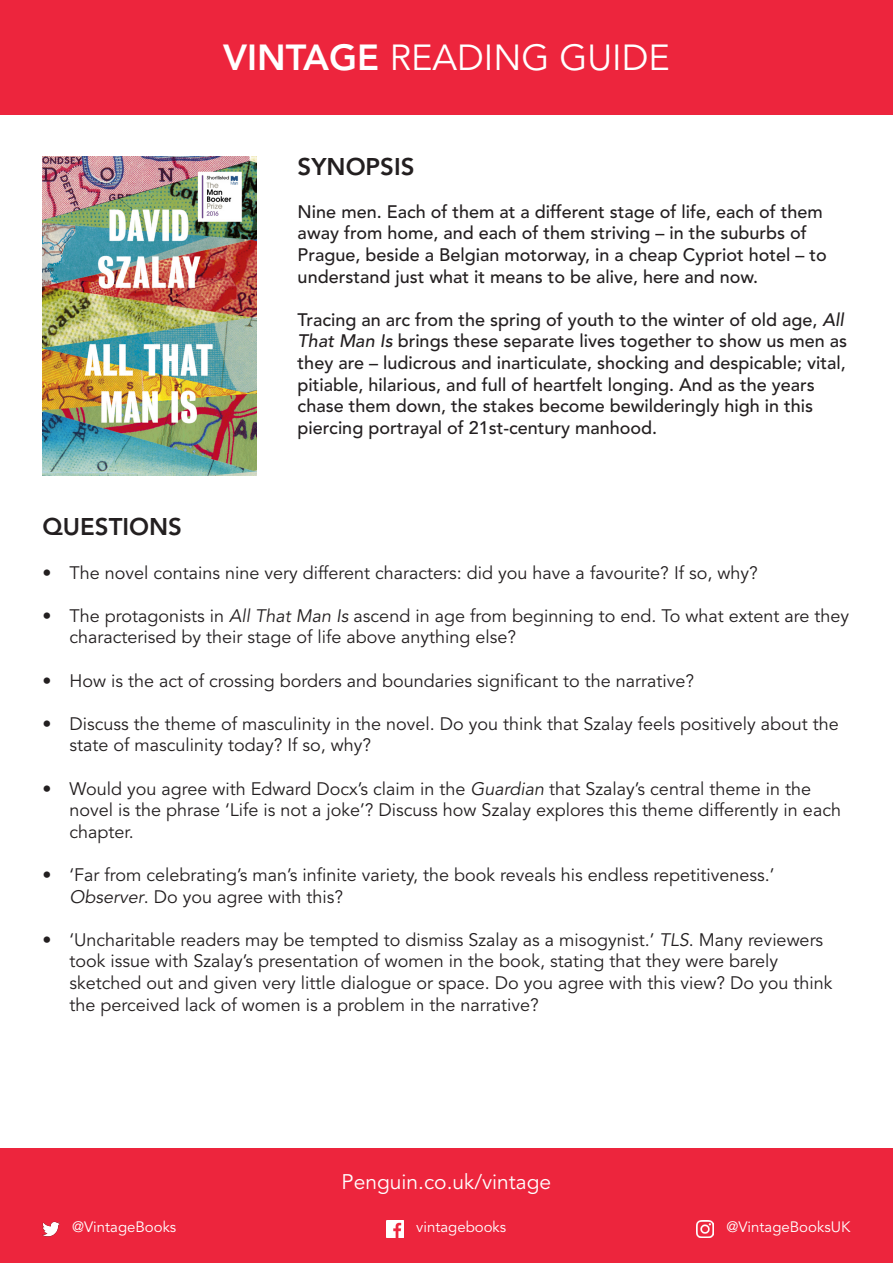
<style>
.page{position:relative;width:893px;height:1263px;background:#fff}
.page>*{position:absolute;margin:0;border:0;box-sizing:border-box;transform-origin:0 0}
.t1{font:36px "Avenir LT";color:#fff}
.t2{font:800 24px "Avenir LT";color:#231f20}
.t3{font:21px "Avenir LT";color:#fff}
.t4{font:18px/21.6px "Avenir LT";color:#231f20}
.t5{font:500 18px/21.6px "Avenir LT";color:#231f20}
.t6{font:15px "Avenir LT";color:#fff}
.s1{font-weight:800}
.s2{font-style:italic}
</style>
<div class="page">
<div style="left:0;top:1148px;width:893px;height:115px;background:#ed253d"></div>
<div style="left:0;top:0;width:893px;height:115px;background:#ed253d"></div>
<img style="left:43px;top:157px;width:213px;height:319px">
<img style="left:43px;top:1221px;width:17px;height:16px">
<img style="left:697px;top:1220px;width:17px;height:17px">
<img style="left:387px;top:1220px;width:17px;height:17px">
<p class="t1" style="left:223px;top:37px;width:448px"><span class="s1">VINTAGE</span> READING GUIDE</p>
<p class="t2" style="left:298px;top:152px;width:118px">SYNOPSIS</p>
<p class="t5" style="left:298px;top:201px;width:531px">Nine men. Each of them at a different stage of life, each of them away from home, and each of them striving – in the suburbs of Prague, beside a Belgian motorway, in a cheap Cypriot hotel – to understand just what it means to be alive, here and now.</p>
<p class="t5" style="left:298px;top:309px;width:551px">Tracing an arc from the spring of youth to the winter of old age, <span class="s2">All That Man Is</span> brings these separate lives together to show us men as they are – ludicrous and inarticulate, shocking and despicable; vital, pitiable, hilarious, and full of heartfelt longing. And as the years chase them down, the stakes become bewilderingly high in this piercing portrayal of 21st-century manhood.</p>
<p class="t2" style="left:43px;top:513px;width:141px">QUESTIONS</p>
<p class="t4" style="left:43px;top:562px;width:717px">• The novel contains nine very different characters: did you have a favourite? If so, why?</p>
<p class="t4" style="left:70px;top:605px;width:781px;text-indent:-27px">• The protagonists in <span class="s2">All That Man Is</span> ascend in age from beginning to end. To what extent are they characterised by their stage of life above anything else?</p>
<p class="t4" style="left:43px;top:670px;width:653px">• How is the act of crossing borders and boundaries significant to the narrative?</p>
<p class="t4" style="left:70px;top:713px;width:771px;text-indent:-27px">• Discuss the theme of masculinity in the novel. Do you think that Szalay feels positively about the state of masculinity today? If so, why?</p>
<p class="t4" style="left:70px;top:778px;width:773px;text-indent:-27px">• Would you agree with Edward Docx’s claim in the <span class="s2">Guardian</span> that Szalay’s central theme in the novel is the phrase ‘Life is not a joke’? Discuss how Szalay explores this theme differently in each chapter.</p>
<p class="t4" style="left:70px;top:864px;width:707px;text-indent:-27px">• ‘Far from celebrating’s man’s infinite variety, the book reveals his endless repetitiveness.’<br><span class="s2">Observer</span>. Do you agree with this?</p>
<p class="t4" style="left:70px;top:929px;width:765px;text-indent:-27px">• ‘Uncharitable readers may be tempted to dismiss Szalay as a misogynist.’ <span class="s2">TLS</span>. Many reviewers took issue with Szalay’s presentation of women in the book, stating that they were barely sketched out and given very little dialogue or space. Do you agree with this view? Do you think the perceived lack of women is a problem in the narrative?</p>
<p class="t3" style="left:342px;top:1170px;width:211px">Penguin.co.uk/vintage</p>
<p class="t6" style="left:72px;top:1218px;width:106px">@VintageBooks</p>
<p class="t6" style="left:416px;top:1218px;width:92px">vintagebooks</p>
<p class="t6" style="left:726px;top:1218px;width:126px">@VintageBooksUK</p>
</div>
